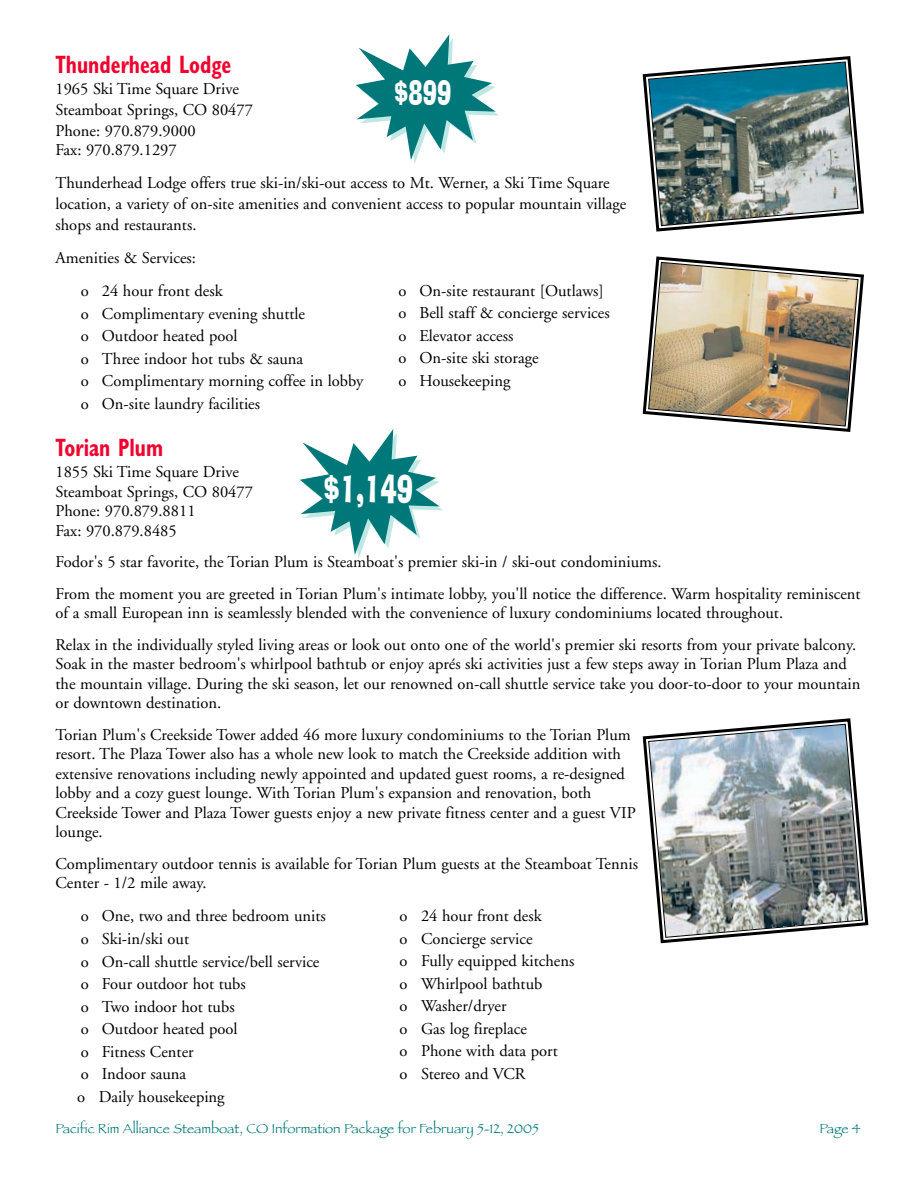
<style>
.page{position:relative;width:918px;height:1188px;background:#fff}
.page>*{position:absolute;margin:0;border:0;box-sizing:border-box;transform-origin:0 0}
.t1{font:36px "Ad Lib BT";color:#fff;scale:.67 1}
.t2{font:31.5px "Ad Lib BT";color:#fff;scale:.67 1}
.t3{font:700 condensed 25.2px "Gill Sans";color:#f0032f;scale:.83 1}
.t4{font:16.5px/22.5px "Adobe Garamond";color:#000}
.t5{font:13.5px "Papyrus Plain";color:#007778}
</style>
<div class="page">
<svg style="left:300px;top:429px;width:143px;height:130px"></svg>
<svg style="left:642px;top:718px;width:227px;height:226px"></svg>
<svg style="left:648px;top:723px;width:216px;height:215px"></svg>
<svg style="left:356px;top:34px;width:143px;height:130px"></svg>
<svg style="left:642px;top:56px;width:222px;height:176px"></svg>
<img style="left:642px;top:256px;width:222px;height:176px">
<h3 class="t3" style="left:56px;top:55px;width:213px">Thunderhead Lodge</h3>
<p class="t4" style="left:56px;top:79px;width:199px;line-height:21px">1965 Ski Time Square Drive<br>Steamboat Springs, CO 80477<br>Phone: 970.879.9000</p>
<p class="t4" style="left:56px;top:135px;width:556px;line-height:33px">Fax: 970.879.1297<br>Thunderhead Lodge offers true ski-in/ski-out access to Mt. Werner, a Ski Time Square</p>
<p class="t4" style="left:56px;top:195px;width:573px;line-height:21px">location, a variety of on-site amenities and convenient access to popular mountain village shops and restaurants.</p>
<p class="t4" style="left:81px;top:243px;width:143px;line-height:33px;text-indent:-25px">Amenities &amp; Services:<br>o 24 hour front desk</p>
<p class="t4" style="left:81px;top:304px;width:284px">o Complimentary evening shuttle<br>o Outdoor heated pool<br>o Three indoor hot tubs &amp; sauna<br>o Complimentary morning coffee in lobby o On-site laundry facilities</p>
<h3 class="t3" style="left:56px;top:439px;width:131px">Torian Plum</h3>
<p class="t4" style="left:56px;top:464px;width:199px;line-height:19.5px">1855 Ski Time Square Drive<br>Steamboat Springs, CO 80477<br>Phone: 970.879.8811<br>Fax: 970.879.8485</p>
<p class="t4" style="left:56px;top:548px;width:807px;line-height:31.5px">Fodor's 5 star favorite, the Torian Plum is Steamboat's premier ski-in / ski-out condominiums.<br>From the moment you are greeted in Torian Plum's intimate lobby, you'll notice the difference. Warm hospitality reminiscent</p>
<p class="t4" style="left:56px;top:599px;width:802px;line-height:31.5px">of a small European inn is seamlessly blended with the convenience of luxury condominiums located throughout.<br>Relax in the individually styled living areas or look out onto one of the world's premier ski resorts from your private balcony.</p>
<p class="t4" style="left:56px;top:656px;width:806px;line-height:19.5px">Soak in the master bedroom's whirlpool bathtub or enjoy aprés ski activities just a few steps away in Torian Plum Plaza and the mountain village. During the ski season, let our renowned on-call shuttle service take you door-to-door to your mountain or downtown destination.</p>
<p class="t4" style="left:56px;top:727px;width:582px;line-height:19.5px">Torian Plum's Creekside Tower added 46 more luxury condominiums to the Torian Plum resort. The Plaza Tower also has a whole new look to match the Creekside addition with extensive renovations including newly appointed and updated guest rooms, a re-designed lobby and a cozy guest lounge. With Torian Plum's expansion and renovation, both Creekside Tower and Plaza Tower guests enjoy a new private fitness center and a guest VIP lounge.</p>
<p class="t4" style="left:56px;top:856px;width:584px;line-height:19.5px">Complimentary outdoor tennis is available for Torian Plum guests at the Steamboat Tennis<br>Center - 1/2 mile away.</p>
<p class="t4" style="left:77px;top:907px;width:250px">o One, two and three bedroom units o Ski-in/ski out<br>o On-call shuttle service/bell service o Four outdoor hot tubs<br>o Two indoor hot tubs<br>o Outdoor heated pool<br>o Fitness Center<br>o Indoor sauna<br>o Daily housekeeping</p>
<h2 class="t2" style="left:394px;top:82px;width:87px">$899</h2>
<p class="t4" style="left:398px;top:281px;width:213px">o On-site restaurant [Outlaws] o Bell staff &amp; concierge services o Elevator access<br>o On-site ski storage<br>o Housekeeping</p>
<h1 class="t1" style="left:323px;top:476px;width:136px">$1,149</h1>
<p class="t4" style="left:399px;top:906px;width:176px">o 24 hour front desk<br>o Concierge service<br>o Fully equipped kitchens o Whirlpool bathtub<br>o Washer/dryer<br>o Gas log fireplace<br>o Phone with data port<br>o Stereo and VCR</p>
<p class="t5" style="left:56px;top:1120px;width:485px">Pacific Rim Alliance Steamboat, CO Information Package for February 5-12, 2005</p>
<p class="t5" style="left:820px;top:1120px;width:43px">Page 4</p>
</div>
